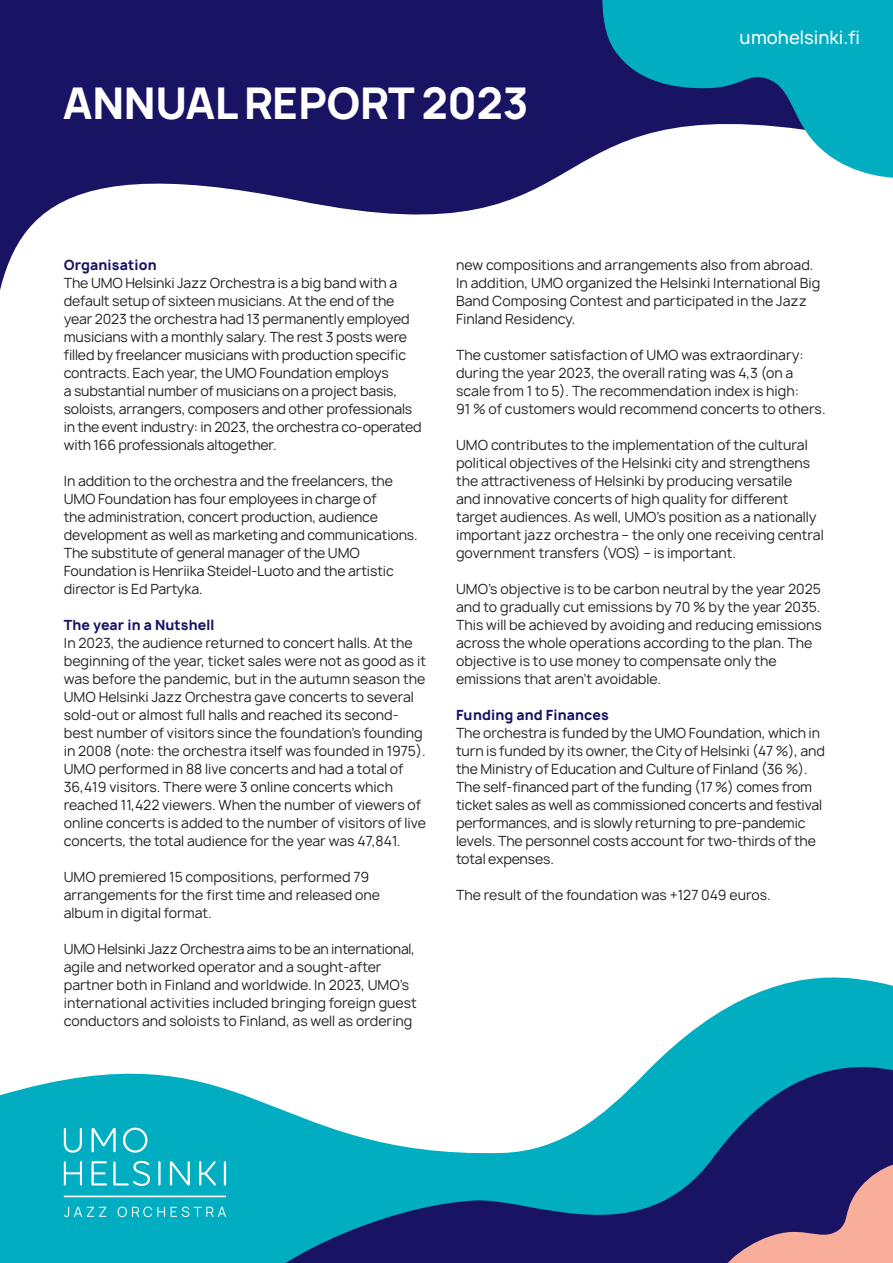
<style>
.page{position:relative;width:893px;height:1263px;background:#fff}
.page>*{position:absolute;margin:0;border:0;box-sizing:border-box;transform-origin:0 0}
.OTSIKKO{font:800 42px "Manrope";letter-spacing:-.01em;color:#fff}
.t1{font:500 17.55px "Manrope";color:#fff}
.LEIPIS{font:13.5px/18px "Manrope";color:#231f20}
.LEIPIS-2{font:800 13.5px "Manrope";letter-spacing:.01em;color:#191364}
</style>
<div class="page">
<svg style="left:0;top:0;width:595px;height:290px;fill:#191364"></svg>
<svg style="left:595px;top:0;width:298px;height:178px;fill:#00adc1"></svg>
<svg style="left:0;top:977px;width:893px;height:286px"></svg>
<svg style="left:248px;top:1040px;width:645px;height:223px"></svg>
<svg style="left:718px;top:1159px;width:175px;height:104px;background:#6c4c77"></svg>
<svg style="left:64px;top:1207px;width:42px;height:10px"></svg>
<svg style="left:118px;top:1206px;width:47px;height:11px"></svg>
<svg style="left:171px;top:1206px;width:55px;height:11px"></svg>
<svg style="left:64px;top:1128px;width:18px;height:25px"></svg>
<svg style="left:92px;top:1128px;width:24px;height:24px"></svg>
<svg style="left:123px;top:1127px;width:24px;height:26px"></svg>
<svg style="left:64px;top:1161px;width:18px;height:24px"></svg>
<svg style="left:91px;top:1161px;width:16px;height:24px"></svg>
<svg style="left:113px;top:1161px;width:37px;height:25px"></svg>
<hr style="left:158px;top:1161px;width:3px;height:24px;background:#fff">
<svg style="left:170px;top:1161px;width:20px;height:24px"></svg>
<svg style="left:199px;top:1161px;width:17px;height:24px"></svg>
<hr style="left:224px;top:1161px;width:2px;height:24px;background:#fff">
<hr style="left:64px;top:1195px;width:162px;height:2px;background:#fff">
<p class="OTSIKKO" style="left:63px;top:75px;width:467px">ANNUAL REPORT 2023</p>
<p class="t1" style="left:740px;top:26px;width:122px">umohelsinki.fi</p>
<p class="LEIPIS-2" style="left:64px;top:256px;width:94px">Organisation</p>
<p class="LEIPIS" style="left:64px;top:274px;width:359px">The UMO Helsinki Jazz Orchestra is a big band with a default setup of sixteen musicians. At the end of the year 2023 the orchestra had 13 permanently employed musicians with a monthly salary. The rest 3 posts were filled by freelancer musicians with production specific contracts. Each year, the UMO Foundation employs<br>a substantial number of musicians on a project basis, soloists, arrangers, composers and other professionals in the event industry: in 2023, the orchestra co-operated with 166 professionals altogether.</p>
<p class="LEIPIS" style="left:64px;top:472px;width:355px">In addition to the orchestra and the freelancers, the UMO Foundation has four employees in charge of<br>the administration, concert production, audience development as well as marketing and communications.<br>The substitute of general manager of the UMO Foundation is Henriika Steidel-Luoto and the artistic director is Ed Partyka.</p>
<p class="LEIPIS-2" style="left:64px;top:616px;width:152px">The year in a Nutshell</p>
<p class="LEIPIS" style="left:64px;top:634px;width:364px">In 2023, the audience returned to concert halls. At the beginning of the year, ticket sales were not as good as it was before the pandemic, but in the autumn season the UMO Helsinki Jazz Orchestra gave concerts to several sold-out or almost full halls and reached its second&shy;best number of visitors since the foundation’s founding in 2008 (note: the orchestra itself was founded in 1975).<br>UMO performed in 88 live concerts and had a total of 36,419 visitors. There were 3 online concerts which reached 11,422 viewers. When the number of viewers of online concerts is added to the number of visitors of live concerts, the total audience for the year was 47,841.</p>
<p class="LEIPIS" style="left:64px;top:868px;width:318px">UMO premiered 15 compositions, performed 79 arrangements for the first time and released one album in digital format.</p>
<p class="LEIPIS" style="left:64px;top:940px;width:355px">UMO Helsinki Jazz Orchestra aims to be an international, agile and networked operator and a sought-after partner both in Finland and worldwide. In 2023, UMO’s international activities included bringing foreign guest conductors and soloists to Finland, as well as ordering</p>
<p class="LEIPIS" style="left:456px;top:256px;width:366px">new compositions and arrangements also from abroad.<br>In addition, UMO organized the Helsinki International Big Band Composing Contest and participated in the Jazz Finland Residency.</p>
<p class="LEIPIS" style="left:456px;top:346px;width:371px">The customer satisfaction of UMO was extraordinary: during the year 2023, the overall rating was 4,3 (on a scale from 1 to 5). The recommendation index is high:<br>91 % of customers would recommend concerts to others.</p>
<p class="LEIPIS" style="left:456px;top:436px;width:369px">UMO contributes to the implementation of the cultural political objectives of the Helsinki city and strengthens the attractiveness of Helsinki by producing versatile<br>and innovative concerts of high quality for different target audiences. As well, UMO’s position as a nationally important jazz orchestra – the only one receiving central government transfers (VOS) – is important.</p>
<p class="LEIPIS" style="left:456px;top:580px;width:367px">UMO’s objective is to be carbon neutral by the year 2025 and to gradually cut emissions by 70 % by the year 2035.<br>This will be achieved by avoiding and reducing emissions across the whole operations according to the plan. The objective is to use money to compensate only the emissions that aren’t avoidable.</p>
<p class="LEIPIS-2" style="left:456px;top:706px;width:154px">Funding and Finances</p>
<p class="LEIPIS" style="left:456px;top:724px;width:370px">The orchestra is funded by the UMO Foundation, which in turn is funded by its owner, the City of Helsinki (47 %), and the Ministry of Education and Culture of Finland (36 %).<br>The self-financed part of the funding (17 %) comes from ticket sales as well as commissioned concerts and festival performances, and is slowly returning to pre-pandemic levels. The personnel costs account for two-thirds of the total expenses.</p>
<p class="LEIPIS" style="left:456px;top:886px;width:316px">The result of the foundation was +127 049 euros.</p>
</div>
